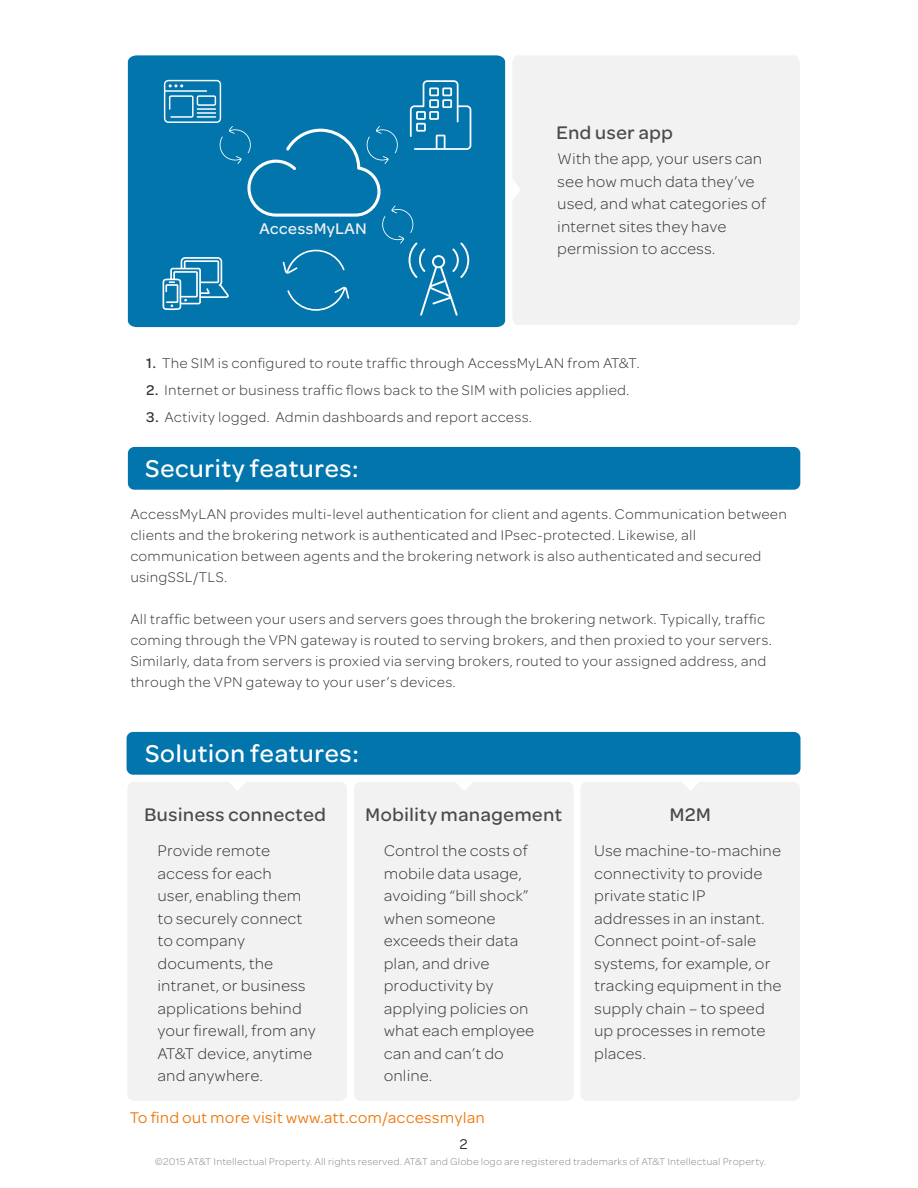
<style>
.page{position:relative;width:918px;height:1188px;background:#fff}
.page>*{position:absolute;margin:0;border:0;box-sizing:border-box;transform-origin:0 0}
.t1{font:25.8px "Omnes ATTII Medium";color:#fff}
.t2{font:19.5px "Omnes ATTII Medium";color:#4a4a49}
.t3{font:16.5px/22.5px "Omnes ATTII Light";color:#333}
.t4{font:16.5px "Omnes ATTII";color:#ee7402}
.t5{font:16.5px "Omnes ATTII Medium";color:#f2f2f2}
.t6{font:15px/21px "Omnes ATTII Light";letter-spacing:.01em;color:#333}
.t7{font:15px "Omnes ATTII";color:#1d1d1b}
.t8{font:10.5px "Omnes ATTII Light";letter-spacing:.01em;color:#878787}
.s1{font-family:"Omnes ATTII Medium"}
</style>
<div class="page">
<div style="left:127px;top:782px;width:220px;height:319px;background:#f2f2f2;border-radius:7px"></div>
<svg style="left:230px;top:782px;width:15px;height:8px"></svg>
<div style="left:354px;top:782px;width:220px;height:319px;background:#f2f2f2;border-radius:7px"></div>
<svg style="left:456px;top:782px;width:16px;height:8px"></svg>
<div style="left:580px;top:782px;width:220px;height:319px;background:#f2f2f2;border-radius:7px"></div>
<svg style="left:683px;top:782px;width:16px;height:8px"></svg>
<div style="left:127px;top:732px;width:674px;height:43px;background:#0275ad;border-radius:6px"></div>
<div style="left:128px;top:447px;width:672px;height:43px;background:#0275ad;border-radius:6px"></div>
<div style="left:513px;top:56px;width:287px;height:269px;background:#f2f2f2"></div>
<svg style="left:513px;top:178px;width:7px;height:23px"></svg>
<div style="left:128px;top:55px;width:377px;height:272px;background:#0275ad"></div>
<svg style="left:163px;top:80px;width:308px;height:236px;background:#137eb2"></svg>
<p class="t5" style="left:259px;top:217px;width:109px">AccessMyLAN</p>
<h2 class="t2" style="left:556px;top:119px;width:119px">End user app</h2>
<p class="t3" style="left:557px;top:147px;width:210px">With the app, your users can see how much data they’ve used, and what categories of internet sites they have permission to access.</p>
<p class="t6" style="left:146px;top:352px;width:495px"><span class="s1">1.</span> The SIM is configured to route traffic through AccessMyLAN from AT&amp;T.</p>
<p class="t6" style="left:146px;top:379px;width:485px"><span class="s1">2.</span> Internet or business traffic flows back to the SIM with policies applied.</p>
<p class="t6" style="left:146px;top:406px;width:388px"><span class="s1">3.</span> Activity logged. Admin dashboards and report access.</p>
<h1 class="t1" style="left:145px;top:450px;width:216px">Security features:</h1>
<p class="t6" style="left:130px;top:503px;width:658px">AccessMyLAN provides multi-level authentication for client and agents. Communication between clients and the brokering network is authenticated and IPsec-protected. Likewise, all communication between agents and the brokering network is also authenticated and secured usingSSL/TLS.</p>
<p class="t6" style="left:130px;top:608px;width:643px">All traffic between your users and servers goes through the brokering network. Typically, traffic coming through the VPN gateway is routed to serving brokers, and then proxied to your servers.<br>Similarly, data from servers is proxied via serving brokers, routed to your assigned address, and through the VPN gateway to your user’s devices.</p>
<h1 class="t1" style="left:145px;top:735px;width:216px">Solution features:</h1>
<h2 class="t2" style="left:144px;top:801px;width:184px">Business connected</h2>
<h2 class="t2" style="left:365px;top:801px;width:198px">Mobility management</h2>
<h2 class="t2" style="left:669px;top:801px;width:43px">M2M</h2>
<p class="t3" style="left:158px;top:839px;width:160px">Provide remote access for each<br>user, enabling them to securely connect to company documents, the intranet, or business applications behind your firewall, from any<br>AT&amp;T device, anytime and anywhere.</p>
<p class="t3" style="left:384px;top:839px;width:152px">Control the costs of mobile data usage, avoiding “bill shock” when someone exceeds their data plan, and drive productivity by applying policies on what each employee can and can’t do online.</p>
<p class="t3" style="left:594px;top:839px;width:189px">Use machine-to-machine connectivity to provide private static IP addresses in an instant.<br>Connect point-of-sale systems, for example, or tracking equipment in the supply chain – to speed up processes in remote places.</p>
<p class="t4" style="left:129px;top:1106px;width:357px">To find out more visit www.att.com/accessmylan</p>
<p class="t7" style="left:459px;top:1134px;width:10px">2</p>
<p class="t8" style="left:155px;top:1155px;width:613px">©2015 AT&amp;T Intellectual Property. All rights reserved. AT&amp;T and Globe logo are registered trademarks of AT&amp;T Intellectual Property.</p>
</div>
